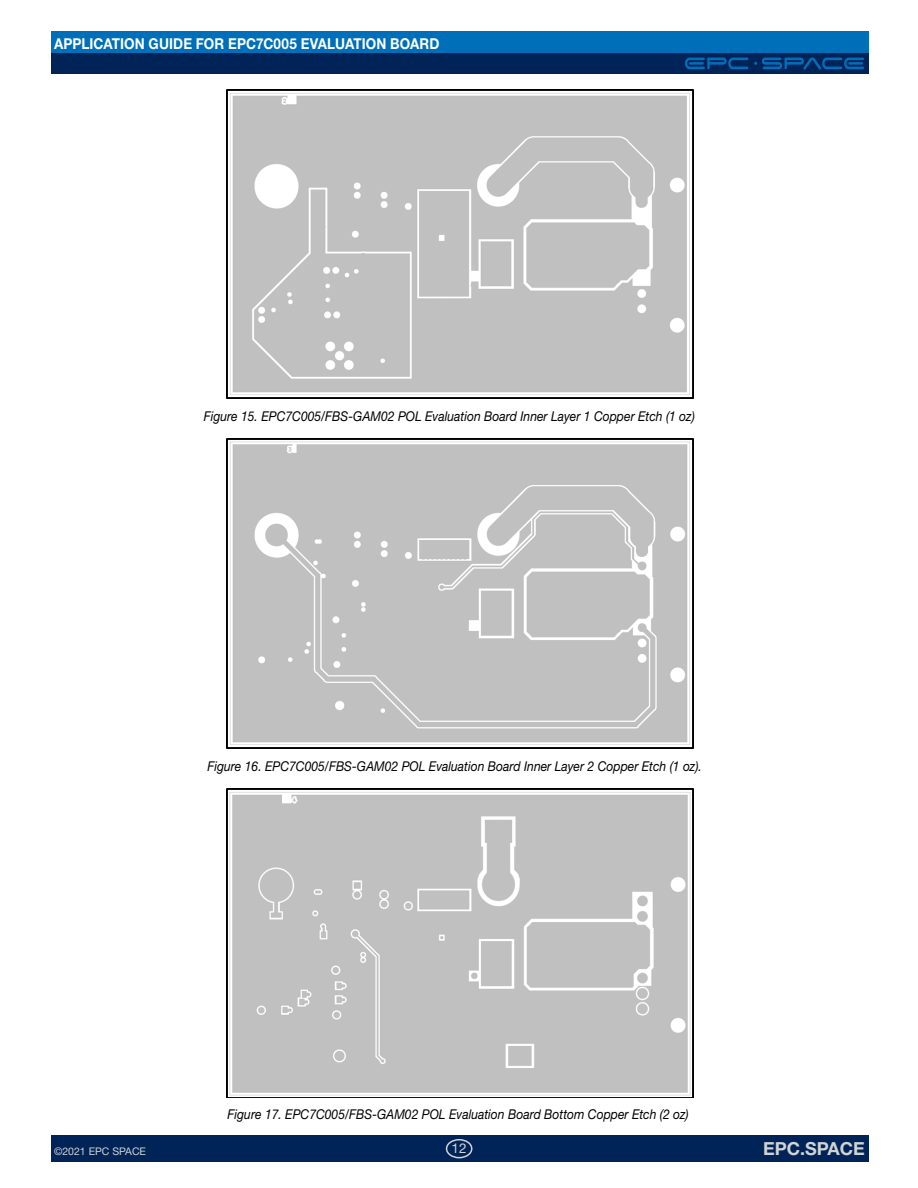
<style>
.page{position:relative;width:918px;height:1188px;background:#fff}
.page>*{position:absolute;margin:0;border:0;box-sizing:border-box;transform-origin:0 0}
.t1{font:700 18px "Helvetica Neue LT Std";color:#d1d3d4}
.t2{font:700 15px "Helvetica Neue LT Std";letter-spacing:.01em;color:#fff;scale:.9 1}
.t3{font:italic 13.5px "Helvetica Neue LT Std";color:#000;scale:.9 1}
.t4{font:13.5px "Helvetica Neue LT Std";color:#d1d3d4}
.t5{font:10.5px "Helvetica Neue LT Std";color:#d1d3d4}
</style>
<div class="page">
<div style="left:51px;top:1135px;width:817px;height:27px;background:#002458"></div>
<div style="left:51px;top:50px;width:817px;height:24px;background:#002458"></div>
<div style="left:446px;top:1139px;width:27px;height:19px;border:2px solid #d1d3d4;border-radius:50%"></div>
<svg style="left:685px;top:58px;width:63px;height:11px"></svg>
<svg style="left:754px;top:57px;width:110px;height:13px"></svg>
<div style="left:51px;top:31px;width:817px;height:21px;background:#006fba"></div>
<img style="left:227px;top:439px;width:466px;height:309px">
<img style="left:227px;top:89px;width:466px;height:310px">
<img style="left:227px;top:788px;width:466px;height:310px">
<p class="t2" style="left:54px;top:34px;width:430px">APPLICATION GUIDE FOR EPC7C005 EVALUATION BOARD</p>
<p class="t3" style="left:204px;top:408px;width:547px">Figure 15. EPC7C005/FBS-GAM02 POL Evaluation Board Inner Layer 1 Copper Etch (1 oz)</p>
<p class="t3" style="left:207px;top:758px;width:551px">Figure 16. EPC7C005/FBS-GAM02 POL Evaluation Board Inner Layer 2 Copper Etch (1 oz).</p>
<p class="t3" style="left:228px;top:1106px;width:514px">Figure 17. EPC7C005/FBS-GAM02 POL Evaluation Board Bottom Copper Etch (2 oz)</p>
<p class="t5" style="left:54px;top:1145px;width:94px">©2021 EPC SPACE</p>
<p class="t4" style="left:451px;top:1141px;width:17px">12</p>
<h1 class="t1" style="left:763px;top:1138px;width:103px">EPC.SPACE</h1>
</div>
